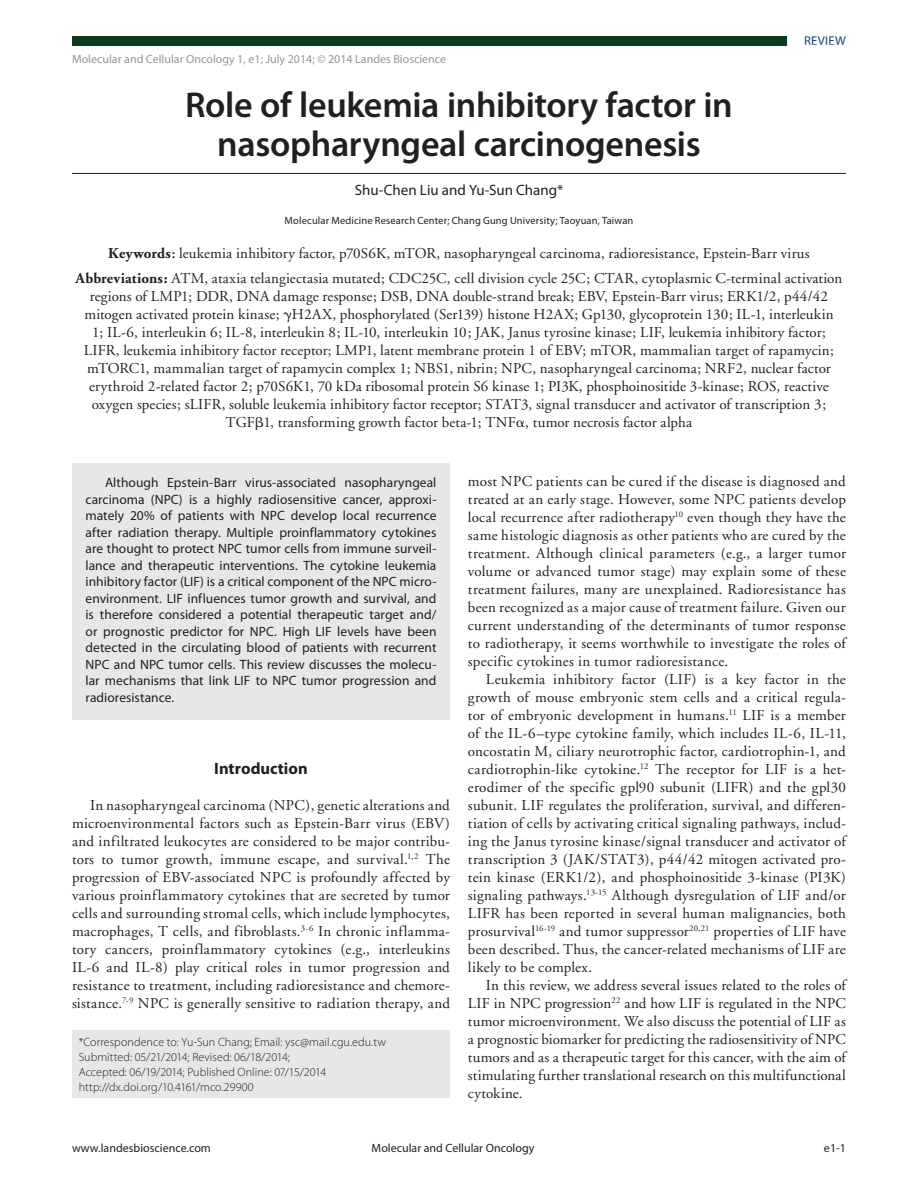
<style>
.page{position:relative;width:918px;height:1188px;background:#fff}
.page>*{position:absolute;margin:0;border:0;box-sizing:border-box;transform-origin:0 0}
.MS-Title{font:600 36px/39px "Myriad Pro";letter-spacing:-.01em;color:#231f20;text-align:center}
.Heading{font:700 16.5px "Myriad Pro";color:#231f20}
.BodyText{font:15px/18px "Adobe Garamond";letter-spacing:.015em;color:#231f20;text-align:justify}
.Abbrev{font:15px/18px "Adobe Garamond";letter-spacing:.005em;color:#231f20;text-align:center}
.KWs{font:15px "Adobe Garamond";letter-spacing:.01em;color:#231f20}
.Authors{font:15px "Myriad Pro";letter-spacing:-.005em;color:#231f20}
.Abstract-Text{font:13.5px/16.5px "Myriad Pro";color:#231f20;text-align:justify}
.t1{font:12.75px "Myriad Pro";letter-spacing:.02em;color:#193f7c}
.Note-Text{font:300 12px "Myriad Pro";color:#231f20}
.t2{font:12px "Myriad Pro";color:#939598}
.t3{font:12px "Myriad Pro";color:#231f20}
.J-Correspondence{font:300 12px "Myriad Pro";color:#231f20}
.LastonlyAffiliations{font:10.5px "Myriad Pro";letter-spacing:.01em;color:#231f20}
.s1{font-weight:700}
.s2{font-weight:600}
.s3{font-family:"Universal Std Greekw Math Pi"}
</style>
<div class="page">
<div style="left:72px;top:36px;width:774px;height:10px;background:#0b3b1c"></div>
<svg style="left:787px;top:36px;width:59px;height:10px"></svg>
<div style="left:72px;top:1030px;width:378px;height:68px;background:#e6e7e9"></div>
<hr style="left:72px;top:173px;width:774px;height:1px;background:#231f20">
<div style="left:72px;top:464px;width:378px;height:256px;background:#e6e7e9"></div>
<p class="t2" style="left:72px;top:52px;width:376px">Molecular and Cellular Oncology 1, e1; July 2014; © 2014 Landes Bioscience</p>
<p class="t1" style="left:804px;top:33px;width:43px">Review</p>
<p class="MS-Title" style="left:185px;top:85px;width:549px">Role of leukemia inhibitory factor in nasopharyngeal carcinogenesis</p>
<p class="Authors" style="left:355px;top:181px;width:210px">Shu-Chen Liu and Yu-Sun Chang*</p>
<p class="LastonlyAffiliations" style="left:285px;top:214px;width:350px">Molecular Medicine Research Center; Chang Gung University; Taoyuan, Taiwan</p>
<p class="KWs" style="left:108px;top:245px;width:703px"><span class="s1">Keywords</span><span class="s2">:</span> leukemia inhibitory factor, p70S6K, mTOR, nasopharyngeal carcinoma, radioresistance, Epstein-Barr virus</p>
<p class="Abbrev" style="left:76px;top:269px;width:768px"><span class="s1">Abbreviations:</span> ATM, ataxia telangiectasia mutated; CDC25C, cell division cycle 25C; CTAR, cytoplasmic C-terminal activation regions of LMP1; DDR, DNA damage response; DSB, DNA double-strand break; EBV, Epstein-Barr virus; ERK1/2, p44/42 mitogen activated protein kinase; <span class="s3">γ</span>H2AX, phosphorylated (Ser139) histone H2AX; Gp130, glycoprotein 130; IL-1, interleukin<br>1; IL-6, interleukin 6; IL-8, interleukin 8; IL-10, interleukin 10; JAK, Janus tyrosine kinase; LIF, leukemia inhibitory factor; LIFR, leukemia inhibitory factor receptor; LMP1, latent membrane protein 1 of EBV; mTOR, mammalian target of rapamycin; mTORC1, mammalian target of rapamycin complex 1; NBS1, nibrin; NPC, nasopharyngeal carcinoma; NRF2, nuclear factor erythroid 2-related factor 2; p70S6K1, 70 kDa ribosomal protein S6 kinase 1; PI3K, phosphoinositide 3-kinase; ROS, reactive oxygen species; sLIFR, soluble leukemia inhibitory factor receptor; STAT3, signal transducer and activator of transcription 3; TGF<span class="s3">β</span>1, transforming growth factor beta-1; TNF<span class="s3">α</span>, tumor necrosis factor alpha</p>
<p class="Abstract-Text" style="left:86px;top:474px;width:352px;text-indent:20px">Although Epstein-Barr virus-associated nasopharyngeal carcinoma (NPC) is a highly radiosensitive cancer, approxi&shy;mately 20% of patients with NPC develop local recurrence after radiation therapy. Multiple proinflammatory cytokines are thought to protect NPC tumor cells from immune surveil&shy;lance and therapeutic interventions. The cytokine leukemia inhibitory factor (LIF) is a critical component of the NPC micro&shy;environment. LIF influences tumor growth and survival, and is therefore considered a potential therapeutic target and/ or prognostic predictor for NPC. High LIF levels have been detected in the circulating blood of patients with recurrent NPC and NPC tumor cells. This review discusses the molecu&shy;lar mechanisms that link LI F to NPC tumor progression and radioresistance.</p>
<p class="Heading" style="left:214px;top:758px;width:95px">Introduction</p>
<p class="BodyText" style="left:72px;top:797px;width:379px;text-indent:18px">In nasopharyngeal carcinoma (NPC), genetic alterations and microenvironmental factors such as Epstein-Barr virus (EBV) and infiltrated leukocytes are considered to be major contribu&shy;tors to tumor growth, immune escape, and survival.<sup>1,2</sup> The progression of EBV-associated NPC is profoundly affected by various proinflammatory cytokines that are secreted by tumor cells and surrounding stromal cells, which include lymphocytes, macrophages, T cells, and fibroblasts.<sup>3-6</sup> In chronic inflamma&shy;tory cancers, proinflammatory cytokines (e.g., interleukins IL-6 and IL-8) play critical roles in tumor progression and resistance to treatment, including radioresistance and chemore&shy;sistance.<sup>7-9</sup> NPC is generally sensitive to radiation therapy, and</p>
<p class="J-Correspondence" style="left:79px;top:1035px;width:309px">*Correspondence to: Yu-Sun Chang; Email: ysc@mail.cgu.edu.tw</p>
<p class="Note-Text" style="left:79px;top:1050px;width:213px">Submitted: 05/21/2014; Revised: 06/18/2014;</p>
<p class="Note-Text" style="left:79px;top:1065px;width:249px">Accepted: 06/19/2014; Published Online: 07/15/2014</p>
<p class="Note-Text" style="left:79px;top:1080px;width:177px">http://dx.doi.org/10.4161/mco.29900</p>
<p class="BodyText" style="left:468px;top:473px;width:380px">most NPC patients can be cured if the disease is diagnosed and treated at an early stage. However, some NPC patients develop local recurrence after radiotherapy<sup>10</sup> even though they have the same histologic diagnosis as other patients who are cured by the treatment. Although clinical parameters (e.g., a larger tumor volume or advanced tumor stage) may explain some of these treatment failures, many are unexplained. Radioresistance has been recognized as a major cause of treatment failure. Given our current understanding of the determinants of tumor response to radiotherapy, it seems worthwhile to investigate the roles of specific cytokines in tumor radioresistance.</p>
<p class="BodyText" style="left:468px;top:671px;width:380px;text-indent:18px">Leukemia inhibitory factor (LIF) is a key factor in the growth of mouse embryonic stem cells and a critical regula&shy;tor of embryonic development in humans.<sup>11</sup> LIF is a member of the IL-6–type cytokine family, which includes IL-6, IL-11, oncostatin M, ciliary neurotrophic factor, cardiotrophin-1, and cardiotrophin-like cytokine.<sup>12</sup> The receptor for LIF is a het&shy;erodimer of the specific gpl90 subunit (LIFR) and the gpl30 subunit. LIF regulates the proliferation, survival, and differen&shy;tiation of cells by activating critical signaling pathways, includ&shy;ing the Janus tyrosine kinase/signal transducer and activator of transcription 3 (JAK/STAT3), p44/42 mitogen activated pro&shy;tein kinase (ERK1/2), and phosphoinositide 3-kinase (PI3K) signaling pathways.<sup>13-15</sup> Although dysregulation of LIF and/or LIFR has been reported in several human malignancies, both prosurvival<sup>16-19</sup> and tumor suppressor<sup>20,21</sup> properties of LIF have been described. Thus, the cancer-related mechanisms of LIF are likely to be complex.</p>
<p class="BodyText" style="left:468px;top:977px;width:379px;text-indent:18px">In this review, we address several issues related to the roles of LIF in NPC progression<sup>22</sup> and how LIF is regulated in the NPC tumor microenvironment. We also discuss the potential of LIF as a prognostic biomarker for predicting the radiosensitivity of NPC tumors and as a therapeutic target for this cancer, with the aim of stimulating further translational research on this multifunctional cytokine.</p>
<p class="t3" style="left:72px;top:1141px;width:140px">www.landesbioscience.com</p>
<p class="t3" style="left:372px;top:1141px;width:164px">Molecular and Cellular Oncology</p>
<p class="t3" style="left:824px;top:1141px;width:24px">e1-1</p>
</div>
